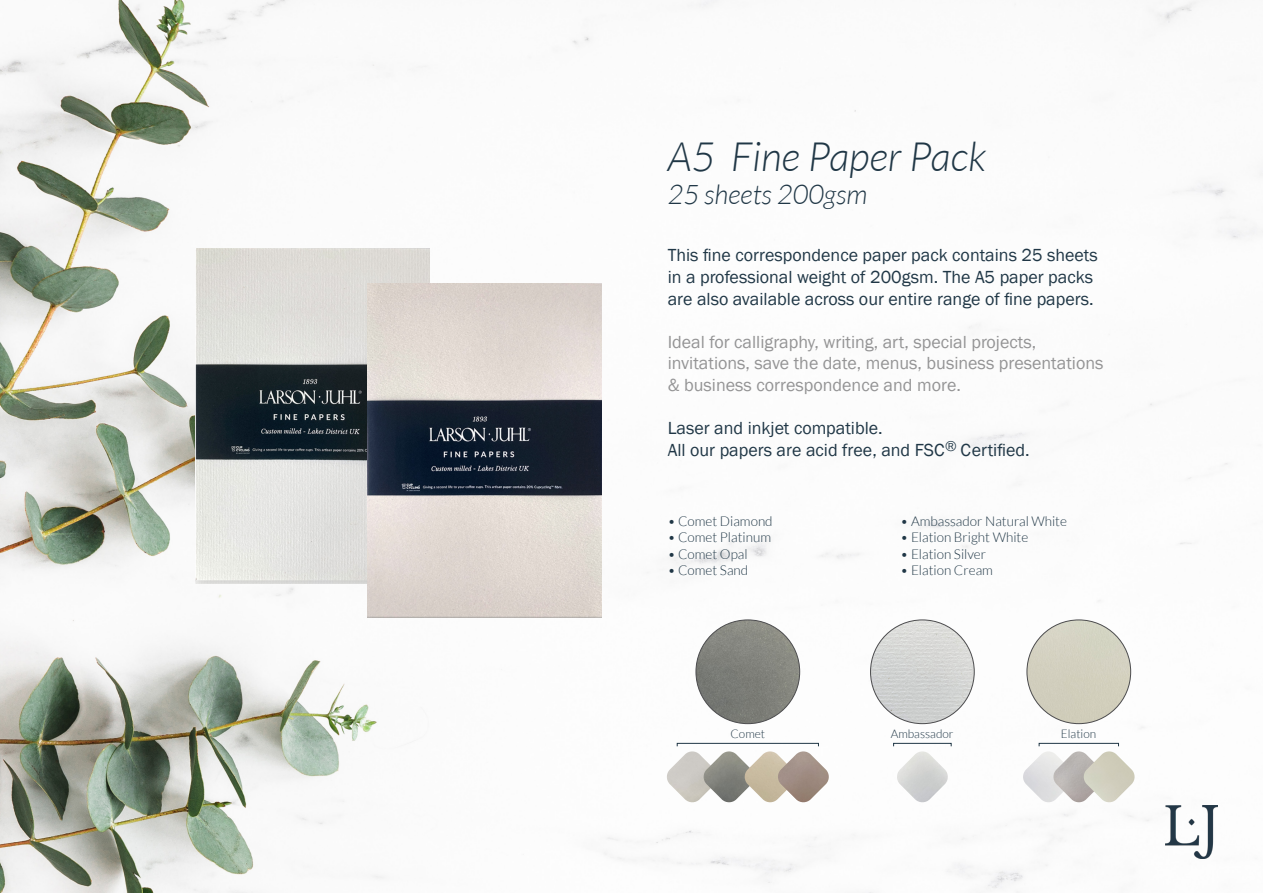
<style>
.page{position:relative;width:1263px;height:893px;background:#fff}
.page>*{position:absolute;margin:0;border:0;box-sizing:border-box;transform-origin:0 0}
.t1{font:italic 300 40.5px "Lato";color:#203746}
.t2{font:italic 300 27px "Lato";color:#203746}
.t3{font:18px/21.6px "Franklin Gothic";color:#203746}
.t4{font:18px/21.6px "Franklin Gothic";color:#949495}
.t5{font:300 13.5px "Lato";color:#203746}
.t6{font:300 11.85px "Lato";color:#203746}
</style>
<div class="page">
<img style="left:0;top:0;width:1263px;height:893px">
<img style="left:1165px;top:806px;width:53px;height:53px">
<img style="left:196px;top:249px;width:233px;height:334px">
<img style="left:367px;top:284px;width:234px;height:333px">
<img style="left:666px;top:751px;width:37px;height:52px">
<img style="left:703px;top:751px;width:41px;height:52px">
<img style="left:744px;top:751px;width:33px;height:52px">
<img style="left:777px;top:751px;width:53px;height:52px">
<img style="left:896px;top:751px;width:53px;height:52px">
<img style="left:1022px;top:751px;width:30px;height:52px">
<img style="left:1052px;top:751px;width:31px;height:52px">
<img style="left:1083px;top:751px;width:52px;height:52px">
<div style="left:677px;top:743px;width:142px;height:3px;border:1px solid #203746"></div>
<div style="left:1039px;top:743px;width:80px;height:3px;border:1px solid #203746"></div>
<div style="left:893px;top:743px;width:58px;height:3px;border:1px solid #203746"></div>
<img style="left:696px;top:620px;width:104px;height:104px;border-radius:52px">
<img style="left:870px;top:620px;width:104px;height:104px;border-radius:52px">
<div style="left:1027px;top:620px;width:104px;height:104px;background:#d2d0be;border-radius:52px"></div>
<p class="t1" style="left:668px;top:135px;width:320px">A5 Fine Paper Pack</p>
<p class="t2" style="left:668px;top:179px;width:201px">25 sheets 200gsm</p>
<p class="t3" style="left:668px;top:245px;width:431px">This fine correspondence paper pack contains 25 sheets in a professional weight of 200gsm. The A5 paper packs are also available across our entire range of fine papers.</p>
<p class="t4" style="left:668px;top:331px;width:370px">Ideal for calligraphy, writing, art, special projects,</p>
<p class="t4" style="left:668px;top:353px;width:437px">invitations, save the date, menus, business presentations &amp; business correspondence and more.</p>
<p class="t3" style="left:668px;top:418px;width:217px">Laser and inkjet compatible.</p>
<p class="t3" style="left:668px;top:439px;width:363px">All our papers are acid free, and FSC<sup>®</sup> Certified.</p>
<p class="t5" style="left:668px;top:514px;width:107px">• Comet Diamond</p>
<p class="t5" style="left:668px;top:530px;width:105px">• Comet Platinum</p>
<p class="t5" style="left:668px;top:546px;width:82px">• Comet Opal</p>
<p class="t5" style="left:668px;top:563px;width:82px">• Comet Sand</p>
<p class="t5" style="left:900px;top:514px;width:168px">• Ambassador Natural White</p>
<p class="t5" style="left:900px;top:530px;width:129px">• Elation Bright White</p>
<p class="t5" style="left:900px;top:546px;width:87px">• Elation Silver</p>
<p class="t5" style="left:900px;top:563px;width:94px">• Elation Cream</p>
<p class="t6" style="left:730px;top:728px;width:36px">Comet</p>
<p class="t6" style="left:891px;top:728px;width:64px">Ambassador</p>
<p class="t6" style="left:1061px;top:728px;width:37px">Elation</p>
</div>
